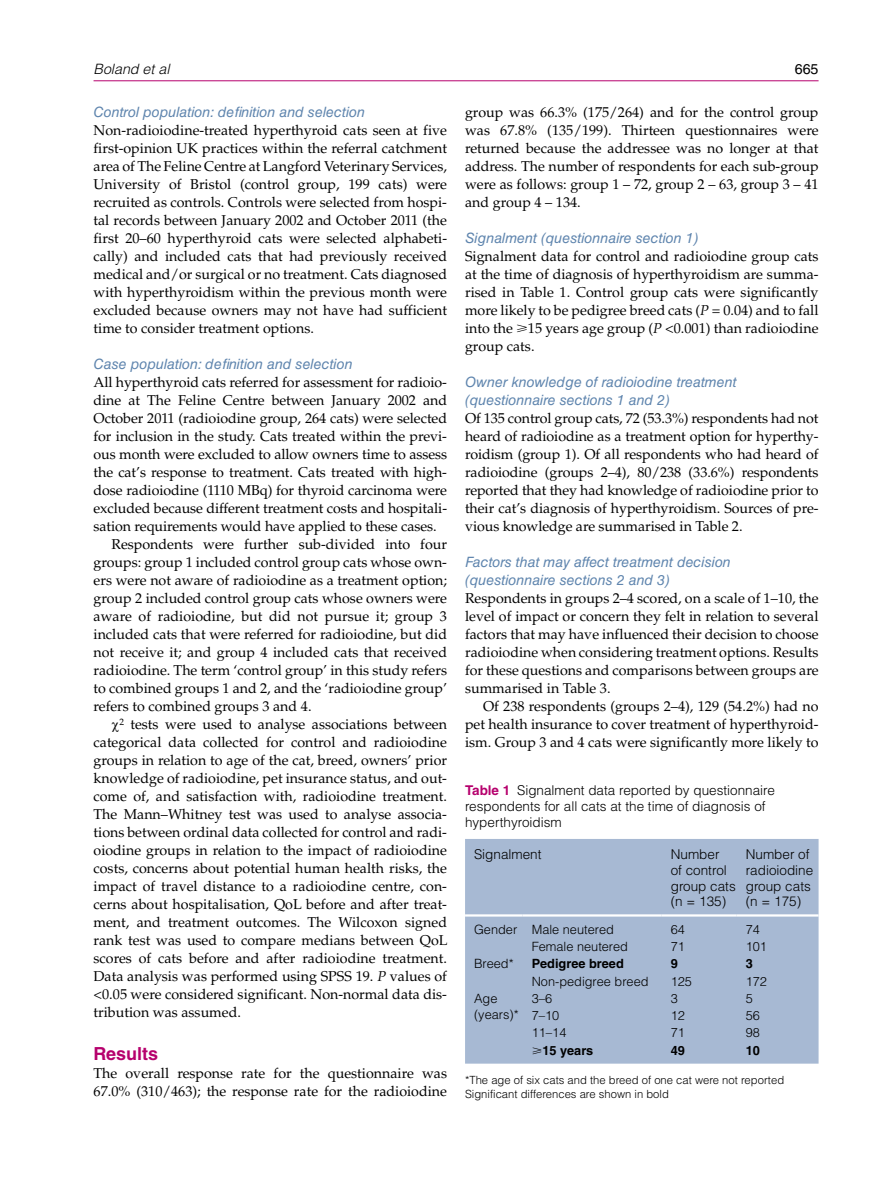
<style>
.page{position:relative;width:893px;height:1191px;background:#fff}
.page>*{position:absolute;margin:0;border:0;box-sizing:border-box;transform-origin:0 0}
.t1{font:700 18px "Helvetica LT Std";color:#b6006d}
.t2{font:14.25px/18px "Palatino LT Std";color:#000;text-align:justify}
.t3{font:italic 14.25px/18px "Helvetica LT Std";color:#5f85ae}
.t4{font:italic 300 14.25px "Helvetica LT Std";color:#000}
.t5{font:14.25px "Helvetica LT Std";color:#000}
.t6{font:300 13.5px/15.8px "Helvetica LT Std";color:#000}
.t7{font:300 12.75px/15.8px "Helvetica LT Std";color:#000}
.t8{font:700 12.75px "Helvetica LT Std";color:#000}
.t9{font:300 11.25px/14.2px "Helvetica LT Std";color:#000}
.s1{font-style:italic}
.s2{font-weight:700;color:#b6006d}
</style>
<div class="page">
<hr style="left:94px;top:80px;width:725px;height:1px;background:#b6006d">
<div style="left:465px;top:839px;width:354px;height:224px;background:#a7b9d3"></div>
<hr style="left:523px;top:914px;width:139px;height:2px;background:#fff">
<hr style="left:465px;top:914px;width:58px;height:2px;background:#fff">
<hr style="left:662px;top:914px;width:75px;height:2px;background:#fff">
<hr style="left:737px;top:914px;width:82px;height:2px;background:#fff">
<p class="t4" style="left:94px;top:60px;width:78px">Boland et al</p>
<p class="t5" style="left:795px;top:61px;width:25px">665</p>
<p class="t3" style="left:94px;top:103px;width:273px">Control population: definition and selection</p>
<p class="t2" style="left:94px;top:121px;width:355px">Non-radioiodine-treated hyperthyroid cats seen at five first-opinion UK practices within the referral catchment area of The Feline Centre at Langford Veterinary Services, University of Bristol (control group, 199 cats) were recruited as controls. Controls were selected from hospi&shy;tal records between January 2002 and October 2011 (the first 20–60 hyperthyroid cats were selected alphabeti&shy;cally) and included cats that had previously received medical and/or surgical or no treatment. Cats diagnosed with hyperthyroidism within the previous month were excluded because owners may not have had sufficient time to consider treatment options.</p>
<p class="t3" style="left:94px;top:354px;width:261px">Case population: definition and selection</p>
<p class="t2" style="left:94px;top:373px;width:355px">All hyperthyroid cats referred for assessment for radioio-</p>
<p class="t2" style="left:94px;top:391px;width:355px">dine at The Feline Centre between January 2002 and</p>
<p class="t2" style="left:94px;top:409px;width:355px">October 2011 (radioiodine group, 264 cats) were selected</p>
<p class="t2" style="left:94px;top:427px;width:355px">for inclusion in the study. Cats treated within the previ-</p>
<p class="t2" style="left:94px;top:445px;width:355px">ous month were excluded to allow owners time to assess</p>
<p class="t2" style="left:94px;top:463px;width:355px">the cat’s response to treatment. Cats treated with high-</p>
<p class="t2" style="left:94px;top:481px;width:355px">dose radioiodine (1110 MBq) for thyroid carcinoma were</p>
<p class="t2" style="left:94px;top:499px;width:355px">excluded because different treatment costs and hospitali-</p>
<p class="t2" style="left:94px;top:517px;width:345px">sation requirements would have applied to these cases.</p>
<p class="t2" style="left:112px;top:535px;width:337px">Respondents were further sub-divided into four</p>
<p class="t2" style="left:94px;top:553px;width:355px">groups: group 1 included control group cats whose own-</p>
<p class="t2" style="left:94px;top:571px;width:355px">ers were not aware of radioiodine as a treatment option;</p>
<p class="t2" style="left:94px;top:589px;width:355px">group 2 included control group cats whose owners were</p>
<p class="t2" style="left:94px;top:607px;width:355px">aware of radioiodine, but did not pursue it; group 3</p>
<p class="t2" style="left:94px;top:625px;width:355px">included cats that were referred for radioiodine, but did</p>
<p class="t2" style="left:94px;top:643px;width:355px">not receive it; and group 4 included cats that received</p>
<p class="t2" style="left:94px;top:661px;width:355px">radioiodine. The term ‘control group’ in this study refers</p>
<p class="t2" style="left:94px;top:679px;width:355px">to combined groups 1 and 2, and the ‘radioiodine group’</p>
<p class="t2" style="left:94px;top:697px;width:219px">refers to combined groups 3 and 4.</p>
<p class="t2" style="left:119px;top:715px;width:329px"><sup>2</sup> tests were used to analyse associations between</p>
<p class="t2" style="left:94px;top:733px;width:355px">categorical data collected for control and radioiodine</p>
<p class="t2" style="left:94px;top:751px;width:355px">groups in relation to age of the cat, breed, owners’ prior</p>
<p class="t2" style="left:94px;top:769px;width:355px">knowledge of radioiodine, pet insurance status, and out-</p>
<p class="t2" style="left:94px;top:787px;width:355px">come of, and satisfaction with, radioiodine treatment.</p>
<p class="t2" style="left:94px;top:805px;width:355px">The Mann–Whitney test was used to analyse associa-</p>
<p class="t2" style="left:94px;top:823px;width:355px">tions between ordinal data collected for control and radi-</p>
<p class="t2" style="left:94px;top:841px;width:355px">oiodine groups in relation to the impact of radioiodine</p>
<p class="t2" style="left:94px;top:859px;width:355px">costs, concerns about potential human health risks, the</p>
<p class="t2" style="left:94px;top:877px;width:355px">impact of travel distance to a radioiodine centre, con-</p>
<p class="t2" style="left:94px;top:895px;width:355px">cerns about hospitalisation, QoL before and after treat-</p>
<p class="t2" style="left:94px;top:913px;width:355px">ment, and treatment outcomes. The Wilcoxon signed</p>
<p class="t2" style="left:94px;top:931px;width:355px">rank test was used to compare medians between QoL</p>
<p class="t2" style="left:94px;top:949px;width:355px">scores of cats before and after radioiodine treatment.</p>
<p class="t2" style="left:94px;top:967px;width:355px">Data analysis was performed using SPSS 19. <span class="s1">P</span> values of</p>
<p class="t2" style="left:94px;top:985px;width:355px">&lt;0.05 were considered significant. Non-normal data dis-</p>
<p class="t2" style="left:94px;top:1003px;width:149px">tribution was assumed.</p>
<p class="t1" style="left:94px;top:1043px;width:66px">Results</p>
<p class="t2" style="left:94px;top:1064px;width:355px">The overall response rate for the questionnaire was<br>67.0% (310/463); the response rate for the radioiodine</p>
<p class="t2" style="left:465px;top:103px;width:355px">group was 66.3% (175/264) and for the control group was 67.8% (135/199). Thirteen questionnaires were returned because the addressee was no longer at that address. The number of respondents for each sub-group were as follows: group 1 – 72, group 2 – 63, group 3 – 41 and group 4 – 134.</p>
<p class="t3" style="left:465px;top:229px;width:235px">Signalment (questionnaire section 1)</p>
<p class="t2" style="left:465px;top:247px;width:355px">Signalment data for control and radioiodine group cats at the time of diagnosis of hyperthyroidism are summa&shy;rised in Table 1. Control group cats were significantly more likely to be pedigree breed cats (<span class="s1">P</span> = 0.04) and to fall into the ⩾15 years age group (<span class="s1">P</span> &lt;0.001) than radioiodine group cats.</p>
<p class="t3" style="left:465px;top:373px;width:273px">Owner knowledge of radioiodine treatment (questionnaire sections 1 and 2)</p>
<p class="t2" style="left:465px;top:409px;width:355px">Of 135 control group cats, 72 (53.3%) respondents had not heard of radioiodine as a treatment option for hyperthy&shy;roidism (group 1). Of all respondents who had heard of radioiodine (groups 2–4), 80/238 (33.6%) respondents reported that they had knowledge of radioiodine prior to their cat’s diagnosis of hyperthyroidism. Sources of pre&shy;vious knowledge are summarised in Table 2.</p>
<p class="t3" style="left:465px;top:553px;width:267px">Factors that may affect treatment decision (questionnaire sections 2 and 3)</p>
<p class="t2" style="left:465px;top:589px;width:355px">Respondents in groups 2–4 scored, on a scale of 1–10, the level of impact or concern they felt in relation to several factors that may have influenced their decision to choose radioiodine when considering treatment options. Results for these questions and comparisons between groups are summarised in Table 3.</p>
<p class="t2" style="left:465px;top:697px;width:355px;text-indent:18px">Of 238 respondents (groups 2–4), 129 (54.2%) had no pet health insurance to cover treatment of hyperthyroid&shy;ism. Group 3 and 4 cats were significantly more likely to</p>
<p class="t6" style="left:465px;top:782px;width:311px"><span class="s2">Table 1</span> Signalment data reported by questionnaire respondents for all cats at the time of diagnosis of hyperthyroidism</p>
<p class="t6" style="left:474px;top:846px;width:69px">Signalment</p>
<p class="t6" style="left:671px;top:846px;width:67px">Number<br>of control group cats (n = 135)</p>
<p class="t6" style="left:746px;top:846px;width:69px">Number of radioiodine group cats (n = 175)</p>
<p class="t7" style="left:474px;top:921px;width:141px">Gender Male neutered</p>
<p class="t7" style="left:671px;top:921px;width:16px">64</p>
<p class="t7" style="left:746px;top:921px;width:16px">74</p>
<p class="t7" style="left:532px;top:938px;width:98px">Female neutered</p>
<p class="t7" style="left:671px;top:938px;width:16px">71</p>
<p class="t7" style="left:746px;top:938px;width:23px">101</p>
<p class="t7" style="left:474px;top:955px;width:41px">Breed*</p>
<p class="t8" style="left:532px;top:956px;width:94px">Pedigree breed</p>
<p class="t8" style="left:671px;top:956px;width:9px">9</p>
<p class="t8" style="left:746px;top:956px;width:9px">3</p>
<p class="t7" style="left:532px;top:973px;width:118px">Non-pedigree breed</p>
<p class="t7" style="left:671px;top:973px;width:23px">125</p>
<p class="t7" style="left:746px;top:973px;width:23px">172</p>
<p class="t7" style="left:474px;top:990px;width:46px">Age (years)*</p>
<p class="t7" style="left:532px;top:990px;width:22px">3–6</p>
<p class="t7" style="left:671px;top:990px;width:9px">3</p>
<p class="t7" style="left:746px;top:990px;width:9px">5</p>
<p class="t7" style="left:532px;top:1007px;width:29px">7–10</p>
<p class="t7" style="left:671px;top:1007px;width:16px">12</p>
<p class="t7" style="left:746px;top:1007px;width:16px">56</p>
<p class="t7" style="left:532px;top:1024px;width:36px">11–14</p>
<p class="t7" style="left:671px;top:1024px;width:16px">71</p>
<p class="t7" style="left:746px;top:1024px;width:16px">98</p>
<p class="t8" style="left:532px;top:1042px;width:63px">⩾15 years</p>
<p class="t8" style="left:671px;top:1042px;width:16px">49</p>
<p class="t8" style="left:746px;top:1042px;width:16px">10</p>
<p class="t9" style="left:465px;top:1072px;width:321px">*The age of six cats and the breed of one cat were not reported<br>Significant differences are shown in bold</p>
</div>
